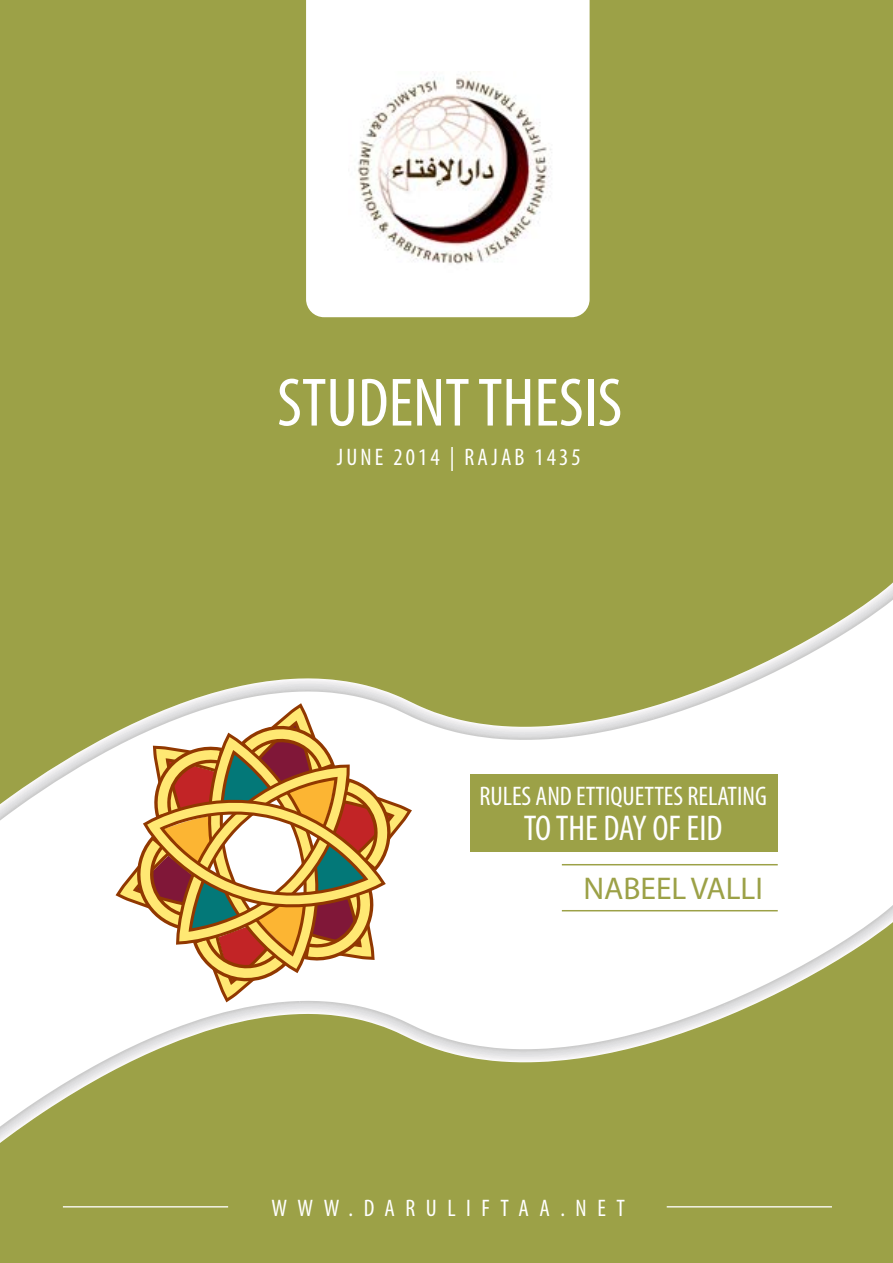
<style>
.page{position:relative;width:893px;height:1263px;background:#9ca147}
.page>*{position:absolute;margin:0;border:0;box-sizing:border-box;transform-origin:0 0}
.t1{font:condensed 69px "Myriad Pro";color:#fff}
.t2{font:condensed 36px "Myriad Pro";color:#fff}
.t3{font:31.5px "Myriad Pro";color:#9ca147}
.t4{font:condensed 27px "Myriad Pro";color:#fff}
.t5{font:condensed 24px "Myriad Pro";letter-spacing:.44em;color:#fff}
.t6{font:condensed 24px "Myriad Pro";letter-spacing:.13em;color:#fff}
</style>
<div class="page">
<svg style="left:0;top:582px;width:893px;height:544px"></svg>
<div style="left:470px;top:775px;width:307px;height:77px;background:#9ca147"></div>
<hr style="left:562px;top:864px;width:216px;height:1px;background:#9ca147">
<hr style="left:562px;top:910px;width:216px;height:1px;background:#9ca147">
<hr style="left:63px;top:1206px;width:165px;height:1px;background:#fff">
<hr style="left:667px;top:1206px;width:165px;height:1px;background:#fff">
<div style="left:306px;top:0;width:284px;height:317px;background:#fff"></div>
<svg style="left:116px;top:703px;width:296px;height:299px;background:#dabf98"></svg>
<img style="left:349px;top:71px;width:204px;height:202px">
<h1 class="t1" style="left:277px;top:361px;width:347px">STUDENT THESIS</h1>
<p class="t6" style="left:337px;top:443px;width:245px">JUNE 2014 | RAJAB 1435</p>
<p class="t4" style="left:479px;top:780px;width:289px">RULES AND ETTIQUETTES RELATING</p>
<h2 class="t2" style="left:524px;top:806px;width:200px">TO THE DAY OF EID</h2>
<p class="t3" style="left:583px;top:869px;width:181px">NABEEL VALLI</p>
<p class="t5" style="left:271px;top:1193px;width:355px">WWW.DARULIFTAA.NET</p>
</div>
